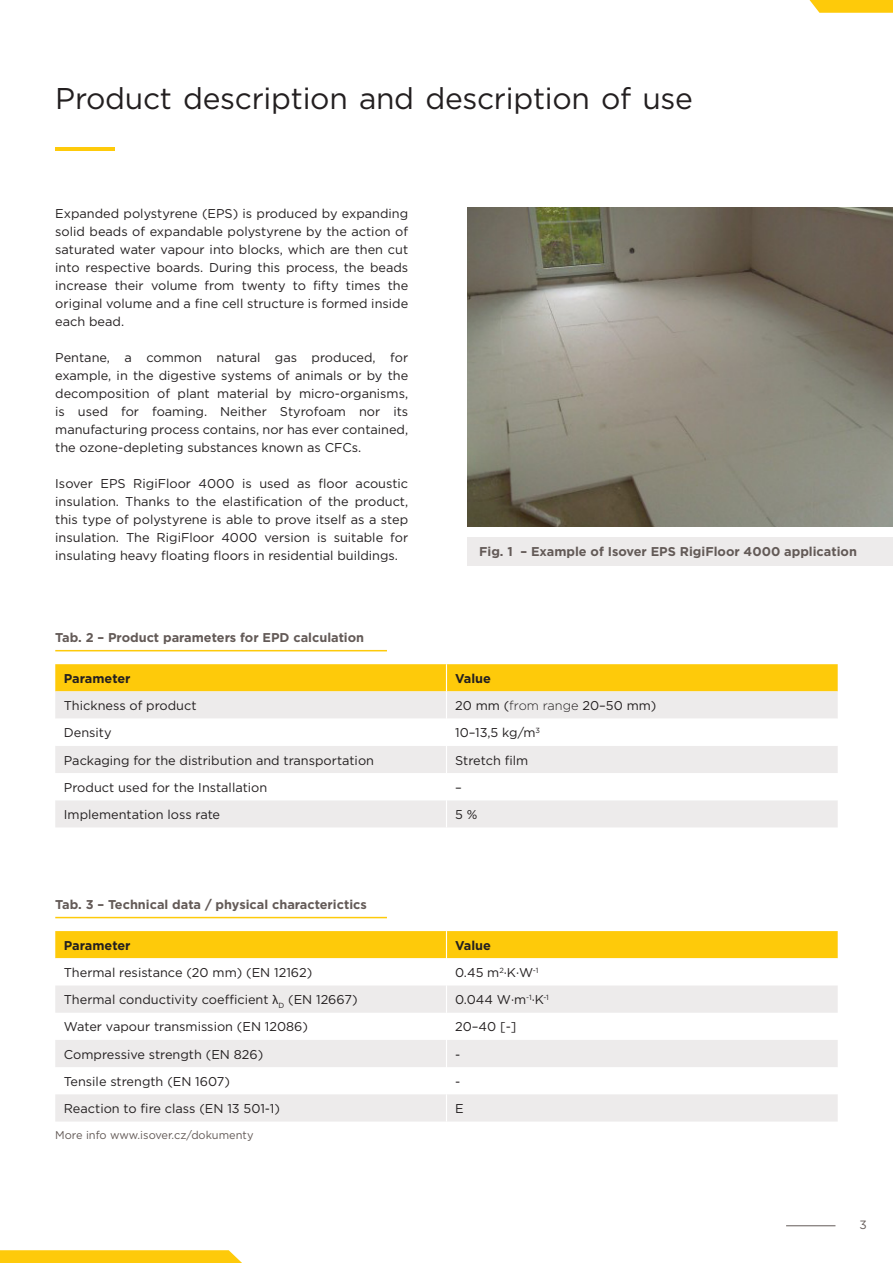
<style>
.page{position:relative;width:893px;height:1263px;background:#fff}
.page>*{position:absolute;margin:0;border:0;box-sizing:border-box;transform-origin:0 0}
.t1{font:30px "Gotham";letter-spacing:-.01em;color:#231f20}
.t2{font:12.75px/18px "Gotham";color:#231f20;text-align:justify}
.t3{font:700 12.75px "Gotham";color:#635a57}
.t4{font:700 12.75px "Gotham";color:#231f20}
.t5{font:12px "Gotham";color:#635a57}
.t6{font:11.25px "Gotham";color:#635a57}
.s1{font-weight:300}
.s2{font-family:"Myriad Pro"}
</style>
<div class="page">
<hr style="left:55px;top:147px;width:60px;height:4px;background:#feca0a">
<svg style="left:809px;top:0;width:84px;height:13px"></svg>
<hr style="left:786px;top:1225px;width:49px;height:1px;background:#635a57">
<div style="left:468px;top:537px;width:425px;height:28px;background:#edebeb"></div>
<hr style="left:55px;top:650px;width:332px;height:1px;background:#feca0a">
<svg style="left:55px;top:931px;width:783px;height:190px"></svg>
<hr style="left:55px;top:917px;width:332px;height:1px;background:#feca0a">
<svg style="left:55px;top:664px;width:783px;height:163px"></svg>
<img style="left:468px;top:207px;width:425px;height:319px">
<svg style="left:0;top:1250px;width:242px;height:13px"></svg>
<h1 class="t1" style="left:55px;top:79px;width:639px">Product description and description of use</h1>
<p class="t2" style="left:55px;top:204px;width:354px">Expanded polystyrene (EPS) is produced by expanding solid beads of expandable polystyrene by the action of saturated water vapour into blocks, which are then cut into respective boards. During this process, the beads increase their volume from twenty to fifty times the original volume and a fine cell structure is formed inside each bead.</p>
<p class="t2" style="left:55px;top:348px;width:354px">Pentane, a common natural gas produced, for example, in the digestive systems of animals or by the decomposition of plant material by micro-organisms, is used for foaming. Neither Styrofoam nor its manufacturing process contains, nor has ever contained, the ozone-depleting substances known as CFCs.</p>
<p class="t2" style="left:55px;top:474px;width:354px">Isover EPS RigiFloor 4000 is used as floor acoustic insulation. Thanks to the elastification of the product, this type of polystyrene is able to prove itself as a step insulation. The RigiFloor 4000 version is suitable for insulating heavy floating floors in residential buildings.</p>
<p class="t3" style="left:55px;top:629px;width:310px">Tab. 2 – Product parameters for EPD calculation</p>
<p class="t3" style="left:479px;top:543px;width:379px">Fig. 1 – Example of Isover EPS RigiFloor 4000 application</p>
<p class="t4" style="left:64px;top:670px;width:68px">Parameter</p>
<p class="t4" style="left:455px;top:670px;width:37px">Value</p>
<p class="t2" style="left:64px;top:696px;width:134px">Thickness of product</p>
<p class="t2" style="left:455px;top:696px;width:203px">20 mm (<span class="s1">from range</span> 20–50 mm)</p>
<p class="t2" style="left:64px;top:723px;width:49px">Density</p>
<p class="t2" style="left:455px;top:723px;width:87px">10–13,5 kg/m<sup>3</sup></p>
<p class="t2" style="left:64px;top:751px;width:312px">Packaging for the distribution and transportation</p>
<p class="t2" style="left:455px;top:751px;width:75px">Stretch film</p>
<p class="t2" style="left:64px;top:778px;width:205px">Product used for the Installation</p>
<p class="t2" style="left:455px;top:778px;width:8px">–</p>
<p class="t2" style="left:64px;top:805px;width:158px">Implementation loss rate</p>
<p class="t2" style="left:455px;top:805px;width:24px">5 %</p>
<p class="t3" style="left:55px;top:895px;width:313px">Tab. 3 – Technical data / physical characterictics</p>
<p class="t4" style="left:64px;top:937px;width:68px">Parameter</p>
<p class="t4" style="left:455px;top:937px;width:37px">Value</p>
<p class="t2" style="left:64px;top:963px;width:250px">Thermal resistance (20 mm) (EN 12162)</p>
<p class="t2" style="left:455px;top:963px;width:85px">0.45 m<sup>2</sup>·K·W<sup>-1</sup></p>
<p class="t2" style="left:64px;top:990px;width:295px">Thermal conductivity coefficient <span class="s2">λ</span><sub>D</sub> (EN 12667)</p>
<p class="t2" style="left:455px;top:990px;width:95px">0.044 W·m<sup>-1</sup>·K<sup>-1</sup></p>
<p class="t2" style="left:64px;top:1018px;width:246px">Water vapour transmission (EN 12086)</p>
<p class="t2" style="left:455px;top:1018px;width:63px">20–40 [-]</p>
<p class="t2" style="left:64px;top:1045px;width:201px">Compressive strength (EN 826)</p>
<p class="t2" style="left:455px;top:1045px;width:7px">-</p>
<p class="t2" style="left:64px;top:1072px;width:168px">Tensile strength (EN 1607)</p>
<p class="t2" style="left:455px;top:1072px;width:7px">-</p>
<p class="t2" style="left:64px;top:1099px;width:217px">Reaction to fire class (EN 13 501-1)</p>
<p class="t2" style="left:455px;top:1099px;width:10px">E</p>
<p class="t6" style="left:55px;top:1128px;width:200px">More info www.isover.cz/dokumenty</p>
<p class="t5" style="left:859px;top:1217px;width:9px">3</p>
</div>
